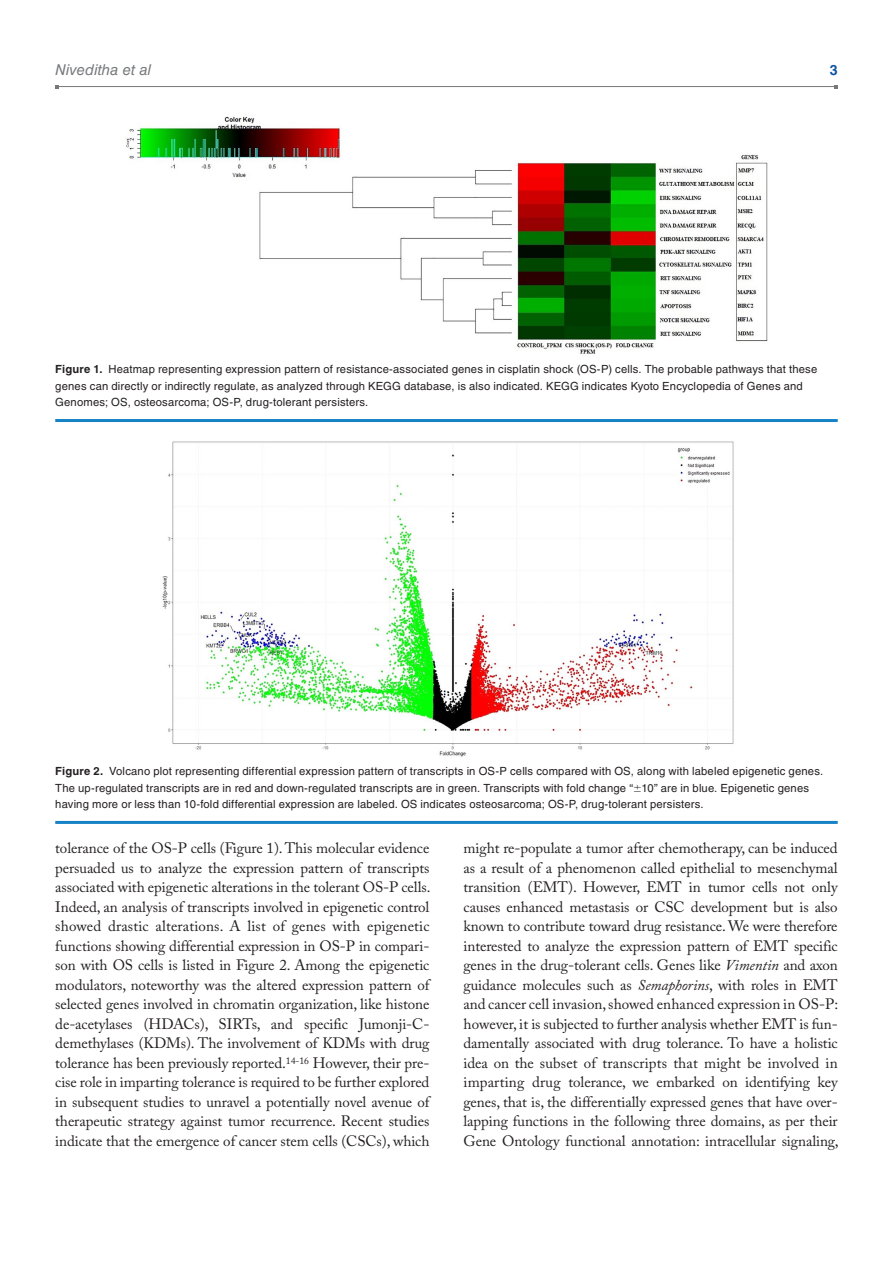
<style>
.page{position:relative;width:893px;height:1263px;background:#fff}
.page>*{position:absolute;margin:0;border:0;box-sizing:border-box;transform-origin:0 0}
.t1{font:15px/19.5px "Adobe Caslon Pro";letter-spacing:-.005em;color:#231f20;text-align:justify}
.t2{font:italic 15px "Helvetica LT Std";color:#76787b}
.t3{font:700 14.25px "Helvetica LT Std";color:#1055a4}
.t4{font:11.25px/16.5px "Helvetica LT Std";letter-spacing:.015em;color:#231f20}
.s1{font-weight:700}
.s2{font-style:italic}
</style>
<div class="page">
<hr style="left:57px;top:86px;width:779px;height:1px;background:#76787b">
<hr style="left:55px;top:419px;width:783px;height:3px;background:#1582c5">
<img style="left:126px;top:116px;width:642px;height:238px">
<hr style="left:55px;top:821px;width:783px;height:3px;background:#1582c5">
<img style="left:162px;top:441px;width:572px;height:316px">
<p class="t2" style="left:55px;top:61px;width:97px">Niveditha et al</p>
<p class="t3" style="left:830px;top:61px;width:9px">3</p>
<p class="t4" style="left:55px;top:361px;width:763px"><span class="s1">Figure 1.</span> Heatmap representing expression pattern of resistance-associated genes in cisplatin shock (OS-P) cells. The probable pathways that these genes can directly or indirectly regulate, as analyzed through KEGG database, is also indicated. KEGG indicates Kyoto Encyclopedia of Genes and<br>Genomes; OS, osteosarcoma; OS-P, drug-tolerant persisters.</p>
<p class="t4" style="left:55px;top:763px;width:769px"><span class="s1">Figure 2.</span> Volcano plot representing differential expression pattern of transcripts in OS-P cells compared with OS, along with labeled epigenetic genes.<br>The up-regulated transcripts are in red and down-regulated transcripts are in green. Transcripts with fold change “ 10” are in blue. Epigenetic genes having more or less than 10-fold differential expression are labeled. OS indicates osteosarcoma; OS-P, drug-tolerant persisters.</p>
<p class="t1" style="left:55px;top:838px;width:377px">tolerance of the OS-P cells (Figure 1). This molecular evidence persuaded us to analyze the expression pattern of transcripts associated with epigenetic alterations in the tolerant OS-P cells.<br>Indeed, an analysis of transcripts involved in epigenetic control showed drastic alterations. A list of genes with epigenetic functions showing differential expression in OS-P in compari&shy;son with OS cells is listed in Figure 2. Among the epigenetic modulators, noteworthy was the altered expression pattern of selected genes involved in chromatin organization, like histone de-acetylases (HDACs), SIRTs, and specific Jumonji-C&shy;demethylases (KDMs). The involvement of KDMs with drug tolerance has been previously reported.<sup>14-16</sup> However, their pre&shy;cise role in imparting tolerance is required to be further explored in subsequent studies to unravel a potentially novel avenue of therapeutic strategy against tumor recurrence. Recent studies indicate that the emergence of cancer stem cells (CSCs), which</p>
<p class="t1" style="left:463px;top:838px;width:377px">might re-populate a tumor after chemotherapy, can be induced as a result of a phenomenon called epithelial to mesenchymal transition (EMT). However, EMT in tumor cells not only causes enhanced metastasis or CSC development but is also known to contribute toward drug resistance. We were therefore interested to analyze the expression pattern of EMT specific genes in the drug-tolerant cells. Genes like <span class="s2">Vimentin</span> and axon guidance molecules such as <span class="s2">Semaphorins</span>, with roles in EMT and cancer cell invasion, showed enhanced expression in OS-P: however, it is subjected to further analysis whether EMT is fun&shy;damentally associated with drug tolerance. To have a holistic idea on the subset of transcripts that might be involved in imparting drug tolerance, we embarked on identifying key genes, that is, the differentially expressed genes that have over&shy;lapping functions in the following three domains, as per their Gene Ontology functional annotation: intracellular signaling,</p>
</div>
